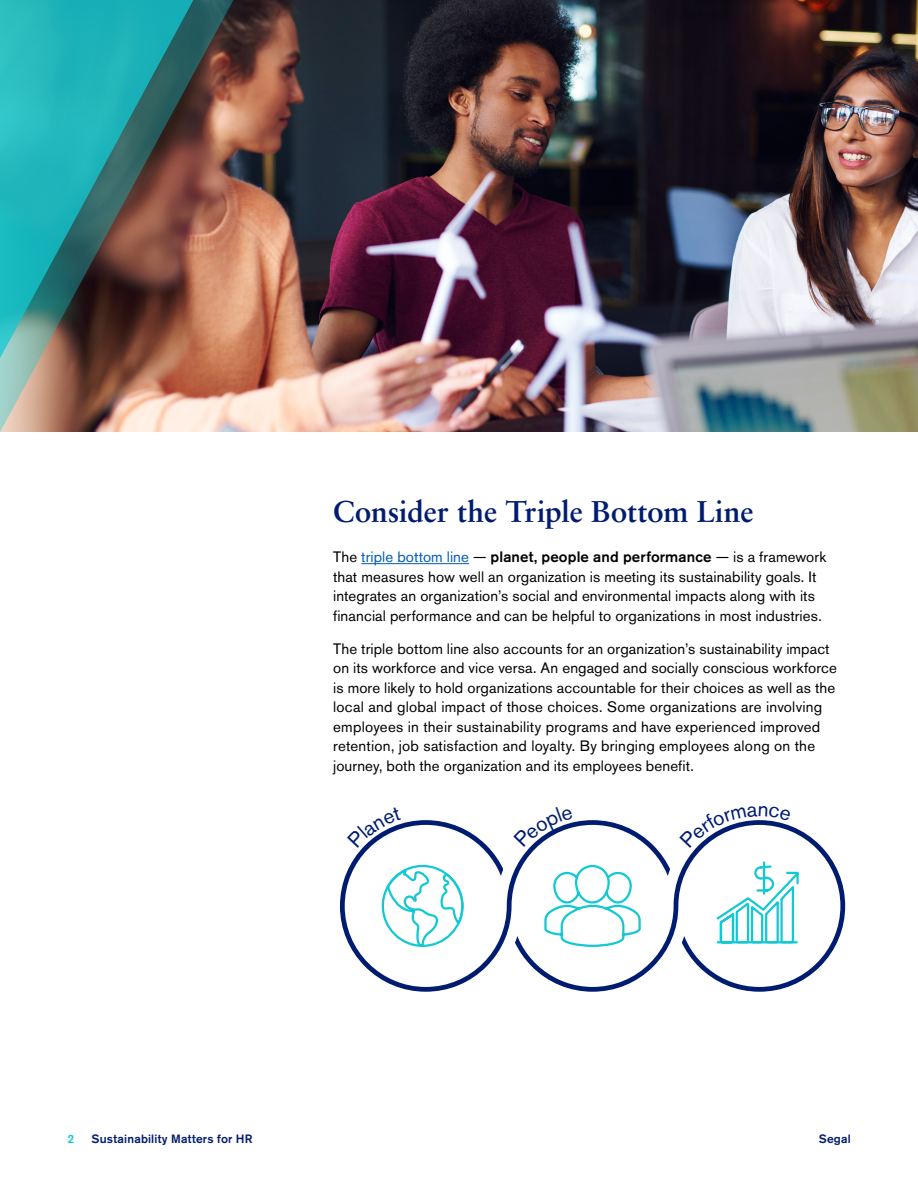
<style>
.page{position:relative;width:918px;height:1188px;background:#fff}
.page>*{position:absolute;margin:0;border:0;box-sizing:border-box;transform-origin:0 0}
.H3_Head_1{font:700 30px "Sabon LT Std";letter-spacing:-.01em;color:#001c71}
.Body_10_13{font:15px/19.5px "Akzidenz Grotesk BE";letter-spacing:.01em;color:#000}
.t1{font:500 12px "Akzidenz Grotesk BE";letter-spacing:.015em;color:#001c71}
.t2{font:500 12px "Akzidenz Grotesk BE";color:#12c9d3}
.s1{color:#005cb9}
.s2{font-weight:500}
</style>
<div class="page">
<img style="left:411px;top:0;width:507px;height:432px">
<img style="left:0;top:0;width:411px;height:432px">
<img style="left:0;top:0;width:371px;height:358px">
<hr style="left:361px;top:563px;width:108px;height:1px;background:#005cb9">
<svg style="left:681px;top:826px;width:165px;height:166px"></svg>
<svg style="left:340px;top:820px;width:341px;height:172px"></svg>
<svg style="left:680px;top:820px;width:111px;height:27px"></svg>
<svg style="left:513px;top:820px;width:60px;height:27px"></svg>
<svg style="left:347px;top:820px;width:54px;height:27px"></svg>
<h3 class="H3_Head_1" style="left:333px;top:493px;width:422px">Consider the Triple Bottom Line</h3>
<p class="Body_10_13" style="left:333px;top:547px;width:495px">The <span class="s1">triple bottom line</span> — <span class="s2">planet, people and performance</span> — is a framework that measures how well an organization is meeting its sustainability goals. It integrates an organization’s social and environmental impacts along with its financial performance and can be helpful to organizations in most industries.</p>
<p class="Body_10_13" style="left:333px;top:639px;width:505px">The triple bottom line also accounts for an organization’s sustainability impact on its workforce and vice versa. An engaged and socially conscious workforce is more likely to hold organizations accountable for their choices as well as the local and global impact of those choices. Some organizations are involving employees in their sustainability programs and have experienced improved retention, job satisfaction and loyalty. By bringing employees along on the journey, both the organization and its employees benefit.</p>
<p class="t2" style="left:68px;top:1131px;width:8px">2</p>
<p class="t1" style="left:92px;top:1131px;width:163px">Sustainability Matters for HR</p>
<p class="t1" style="left:819px;top:1131px;width:34px">Segal</p>
</div>
